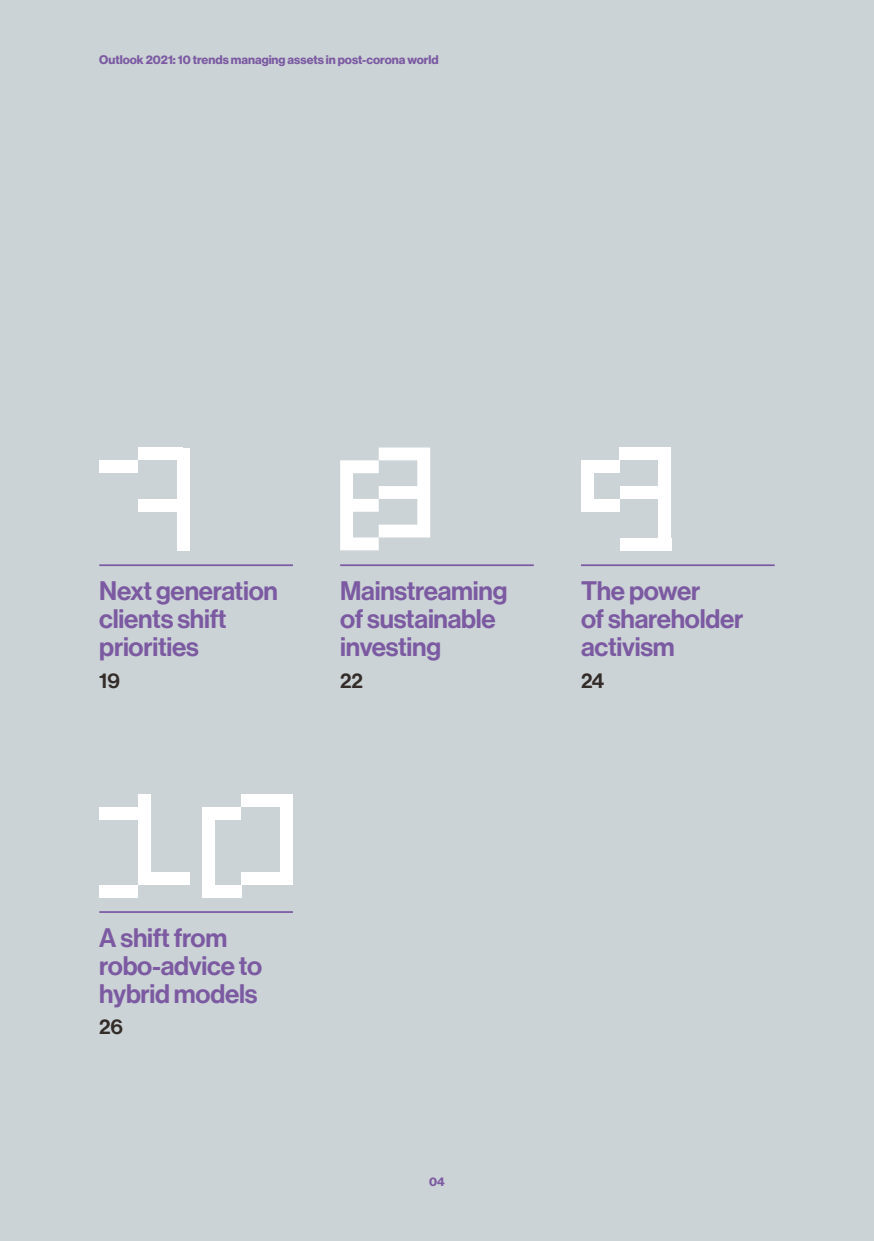
<style>
.page{position:relative;width:874px;height:1241px;background:#fff}
.page>*{position:absolute;margin:0;border:0;box-sizing:border-box;transform-origin:0 0}
.t1{font:26.25px/28px "N Haas Grotesk DS Pro 65 Md";letter-spacing:-.01em;color:#7b5aa2}
.t2{font:21px "N Haas Grotesk DS Pro 65 Md";letter-spacing:-.01em;color:#332c29}
.t3{font:12.25px "N Haas Grotesk DS Pro 75 Bd";color:#7b5aa2}
</style>
<div class="page">
<div style="left:0;top:0;width:873px;height:1240px;background:#ccd3d6"></div>
<div style="left:138px;top:794px;width:13px;height:89px;background:#fff"></div>
<div style="left:99px;top:807px;width:51px;height:13px;background:#fff"></div>
<div style="left:99px;top:884px;width:39px;height:13px;background:#fff"></div>
<div style="left:138px;top:871px;width:52px;height:13px;background:#fff"></div>
<div style="left:241px;top:794px;width:42px;height:13px;background:#fff"></div>
<div style="left:202px;top:807px;width:13px;height:90px;background:#fff"></div>
<div style="left:209px;top:884px;width:32px;height:13px;background:#fff"></div>
<div style="left:280px;top:794px;width:13px;height:90px;background:#fff"></div>
<div style="left:203px;top:807px;width:38px;height:13px;background:#fff"></div>
<div style="left:241px;top:871px;width:47px;height:13px;background:#fff"></div>
<div style="left:177px;top:447px;width:12px;height:95px;background:#fff"></div>
<div style="left:99px;top:460px;width:39px;height:13px;background:#fff"></div>
<div style="left:177px;top:537px;width:12px;height:13px;background:#fff"></div>
<div style="left:138px;top:447px;width:44px;height:13px;background:#fff"></div>
<div style="left:138px;top:499px;width:45px;height:13px;background:#fff"></div>
<div style="left:619px;top:447px;width:42px;height:13px;background:#fff"></div>
<div style="left:658px;top:447px;width:13px;height:100px;background:#fff"></div>
<div style="left:619px;top:486px;width:41px;height:13px;background:#fff"></div>
<div style="left:580px;top:460px;width:39px;height:13px;background:#fff"></div>
<div style="left:580px;top:466px;width:13px;height:46px;background:#fff"></div>
<div style="left:619px;top:537px;width:52px;height:13px;background:#fff"></div>
<div style="left:586px;top:499px;width:33px;height:13px;background:#fff"></div>
<hr style="left:580px;top:564px;width:194px;height:2px;background:#7b5aa2">
<hr style="left:340px;top:564px;width:193px;height:2px;background:#7b5aa2">
<hr style="left:99px;top:564px;width:194px;height:2px;background:#7b5aa2">
<hr style="left:99px;top:911px;width:194px;height:1px;background:#7b5aa2">
<svg style="left:340px;top:447px;width:90px;height:103px"></svg>
<p class="t3" style="left:99px;top:53px;width:341px">Outlook 2021: 10 trends managing assets in post-corona world</p>
<p class="t1" style="left:99px;top:577px;width:180px">Next generation clients shift priorities</p>
<p class="t2" style="left:99px;top:668px;width:22px">19</p>
<p class="t1" style="left:340px;top:577px;width:169px">Mainstreaming of sustainable investing</p>
<p class="t2" style="left:340px;top:668px;width:24px">22</p>
<p class="t1" style="left:580px;top:577px;width:164px">The power<br>of shareholder activism</p>
<p class="t2" style="left:580px;top:668px;width:25px">24</p>
<p class="t1" style="left:99px;top:923px;width:164px">A shift from robo-advice to hybrid models</p>
<p class="t2" style="left:99px;top:1014px;width:25px">26</p>
<p class="t3" style="left:429px;top:1174px;width:17px">04</p>
</div>
